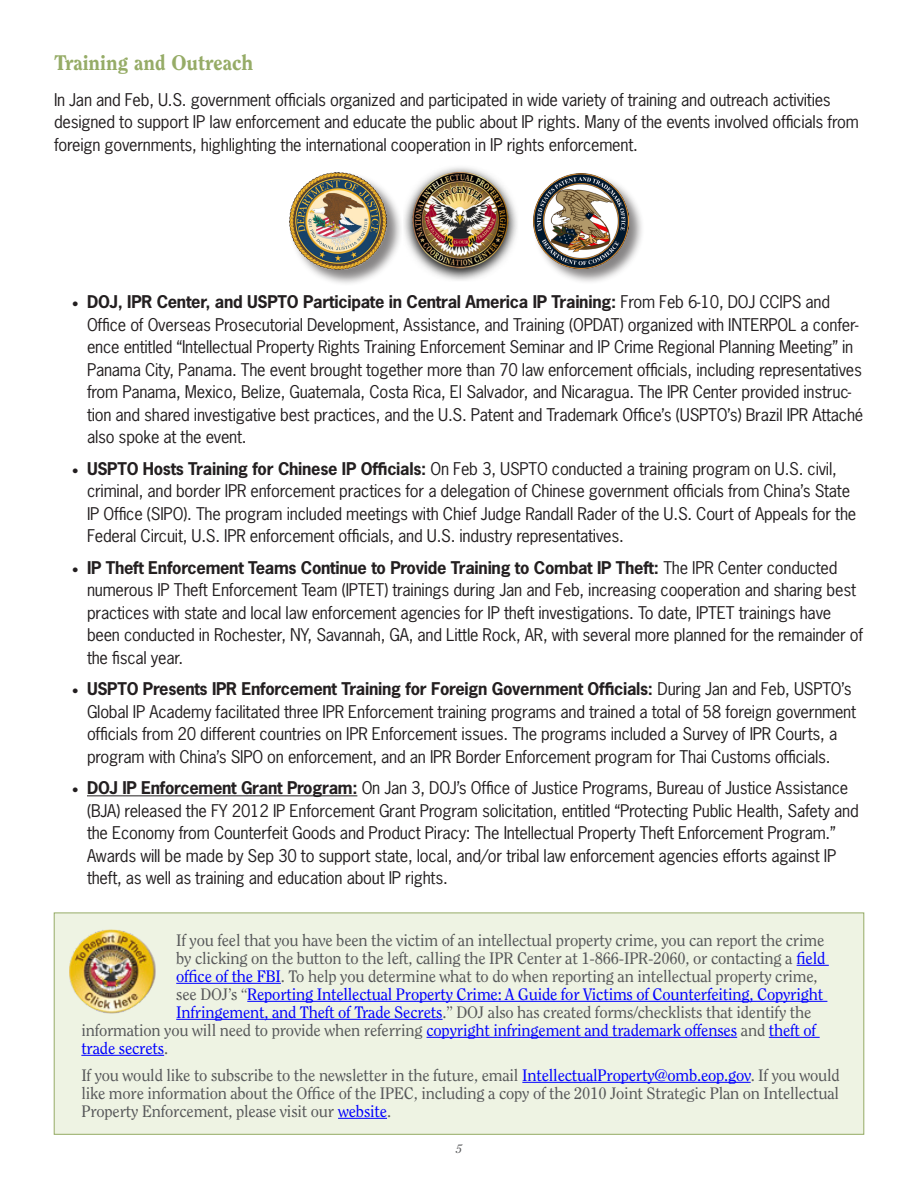
<style>
.page{position:relative;width:918px;height:1188px;background:#fff}
.page>*{position:absolute;margin:0;border:0;box-sizing:border-box;transform-origin:0 0}
.Green_Header{font:800 21px "Clearface Std";color:#96ac67}
.Text_Bulleted{font:16.5px/22.5px "News Gothic Std";letter-spacing:-.015em;color:#231f20}
.Box_Text{font:16.5px/18px "Clearface Std";letter-spacing:-.015em;color:#57585a;text-align:justify}
.Text{font:16.5px/22.5px "News Gothic Std";letter-spacing:-.015em;color:#231f20}
.Box_Text-2{font:16.5px "Clearface Std";letter-spacing:-.015em;color:#00f}
.t1{font:italic 12px "Clearface Std";color:#57585a}
.s1{font-family:"Bell Centennial Std Sub Capt"}
.s2{font-weight:700}
.s3{color:#00f}
.s4{color:#57585a}
</style>
<div class="page">
<hr style="left:87px;top:795px;width:270px;height:1px;background:#231f20">
<div style="left:54px;top:913px;width:810px;height:221px;background:#eef3e3"></div>
<hr style="left:797px;top:965px;width:32px;height:1px;background:#00f">
<hr style="left:176px;top:983px;width:105px;height:1px;background:#00f">
<hr style="left:247px;top:1001px;width:580px;height:1px;background:#00f">
<hr style="left:176px;top:1019px;width:267px;height:1px;background:#00f">
<hr style="left:427px;top:1037px;width:310px;height:1px;background:#00f">
<hr style="left:769px;top:1037px;width:51px;height:1px;background:#00f">
<hr style="left:81px;top:1055px;width:83px;height:1px;background:#00f">
<hr style="left:522px;top:1082px;width:229px;height:1px;background:#00f">
<hr style="left:338px;top:1118px;width:49px;height:1px;background:#00f">
<img style="left:70px;top:930px;width:86px;height:84px">
<img style="left:404px;top:167px;width:113px;height:114px">
<div style="left:289px;top:172px;width:114px;height:114px;background:#231f20;opacity:.55"></div>
<img style="left:290px;top:173px;width:97px;height:97px">
<div style="left:533px;top:173px;width:112px;height:112px;background:#231f20;opacity:.55"></div>
<img style="left:534px;top:174px;width:95px;height:95px">
<p class="Green_Header" style="left:54px;top:50px;width:201px">Training and Outreach</p>
<p class="Text" style="left:54px;top:88px;width:806px">In Jan and Feb, U.S. government officials organized and participated in wide variety of training and outreach activities designed to support IP law enforcement and educate the public about IP rights. Many of the events involved officials from foreign governments, highlighting the international cooperation in IP rights enforcement.</p>
<p class="Text_Bulleted" style="left:87px;top:291px;width:778px;text-indent:-16px"><span class="s1">•</span> <span class="s2">DOJ, IPR Center, and USPTO Participate in Central America IP Training:</span> From Feb 6-10, DOJ CCIPS and Office of Overseas Prosecutorial Development, Assistance, and Training (OPDAT) organized with INTERPOL a confer&shy;ence entitled “Intellectual Property Rights Training Enforcement Seminar and IP Crime Regional Planning Meeting” in Panama City, Panama. The event brought together more than 70 law enforcement officials, including representatives from Panama, Mexico, Belize, Guatemala, Costa Rica, El Salvador, and Nicaragua. The IPR Center provided instruc&shy;tion and shared investigative best practices, and the U.S. Patent and Trademark Office’s (USPTO’s) Brazil IPR Attaché also spoke at the event.</p>
<p class="Text_Bulleted" style="left:87px;top:457px;width:771px;text-indent:-16px"><span class="s1">•</span> <span class="s2">USPTO Hosts Training for Chinese IP Officials:</span> On Feb 3, USPTO conducted a training program on U.S. civil, criminal, and border IPR enforcement practices for a delegation of Chinese government officials from China’s State IP Office (SIPO). The program included meetings with Chief Judge Randall Rader of the U.S. Court of Appeals for the Federal Circuit, U.S. IPR enforcement officials, and U.S. industry representatives.</p>
<p class="Text_Bulleted" style="left:87px;top:556px;width:778px;text-indent:-16px"><span class="s1">•</span> <span class="s2">IP Theft Enforcement Teams Continue to Provide Training to Combat IP Theft:</span> The IPR Center conducted numerous IP Theft Enforcement Team (IPTET) trainings during Jan and Feb, increasing cooperation and sharing best practices with state and local law enforcement agencies for IP theft investigations. To date, IPTET trainings have been conducted in Rochester, NY, Savannah, GA, and Little Rock, AR, with several more planned for the remainder of the fiscal year.</p>
<p class="Text_Bulleted" style="left:87px;top:678px;width:771px;text-indent:-16px"><span class="s1">•</span> <span class="s2">USPTO Presents IPR Enforcement Training for Foreign Government Officials:</span> During Jan and Feb, USPTO’s Global IP Academy facilitated three IPR Enforcement training programs and trained a total of 58 foreign government officials from 20 different countries on IPR Enforcement issues. The programs included a Survey of IPR Courts, a program with China’s SIPO on enforcement, and an IPR Border Enforcement program for Thai Customs officials.</p>
<p class="Text_Bulleted" style="left:87px;top:777px;width:773px;text-indent:-16px"><span class="s1">•</span> <span class="s2">DOJ IP Enforcement Grant Program:</span> On Jan 3, DOJ’s Office of Justice Programs, Bureau of Justice Assistance (BJA) released the FY 2012 IP Enforcement Grant Program solicitation, entitled “Protecting Public Health, Safety and the Economy from Counterfeit Goods and Product Piracy: The Intellectual Property Theft Enforcement Program.” Awards will be made by Sep 30 to support state, local, and/or tribal law enforcement agencies efforts against IP theft, as well as training and education about IP rights.</p>
<p class="Box_Text" style="left:176px;top:931px;width:650px">If you feel that you have been the victim of an intellectual property crime, you can report the crime</p>
<p class="Box_Text" style="left:176px;top:949px;width:651px">by clicking on the button to the left, calling the IPR Center at 1-866-IPR-2060, or contacting a <span class="s3">field</span></p>
<p class="Box_Text" style="left:176px;top:967px;width:643px"><span class="s3">office of the FBI</span>. To help you determine what to do when reporting an intellectual property crime,</p>
<p class="Box_Text-2" style="left:176px;top:984px;width:649px"><span class="s4">see DOJ’s “</span>Reporting Intellectual Property Crime: A Guide for Victims of Counterfeiting, Copyright</p>
<p class="Box_Text" style="left:176px;top:1003px;width:637px"><span class="s3">Infringement, and Theft of Trade Secrets</span>.” DOJ also has created forms/checklists that identify the</p>
<p class="Box_Text-2" style="left:81px;top:1020px;width:736px"><span class="s4">information you will need to provide when referring</span> copyright infringement and trademark offenses <span class="s4">and</span> theft of</p>
<p class="Box_Text-2" style="left:81px;top:1038px;width:88px">trade secrets<span class="s4">.</span></p>
<p class="Box_Text" style="left:81px;top:1066px;width:760px">If you would like to subscribe to the newsletter in the future, email <span class="s3">IntellectualProperty@omb.eop.gov</span>. If you would like more information about the Office of the IPEC, including a copy of the 2010 Joint Strategic Plan on Intellectual Property Enforcement, please visit our <span class="s3">website</span>.</p>
<p class="t1" style="left:456px;top:1141px;width:7px">5</p>
</div>
